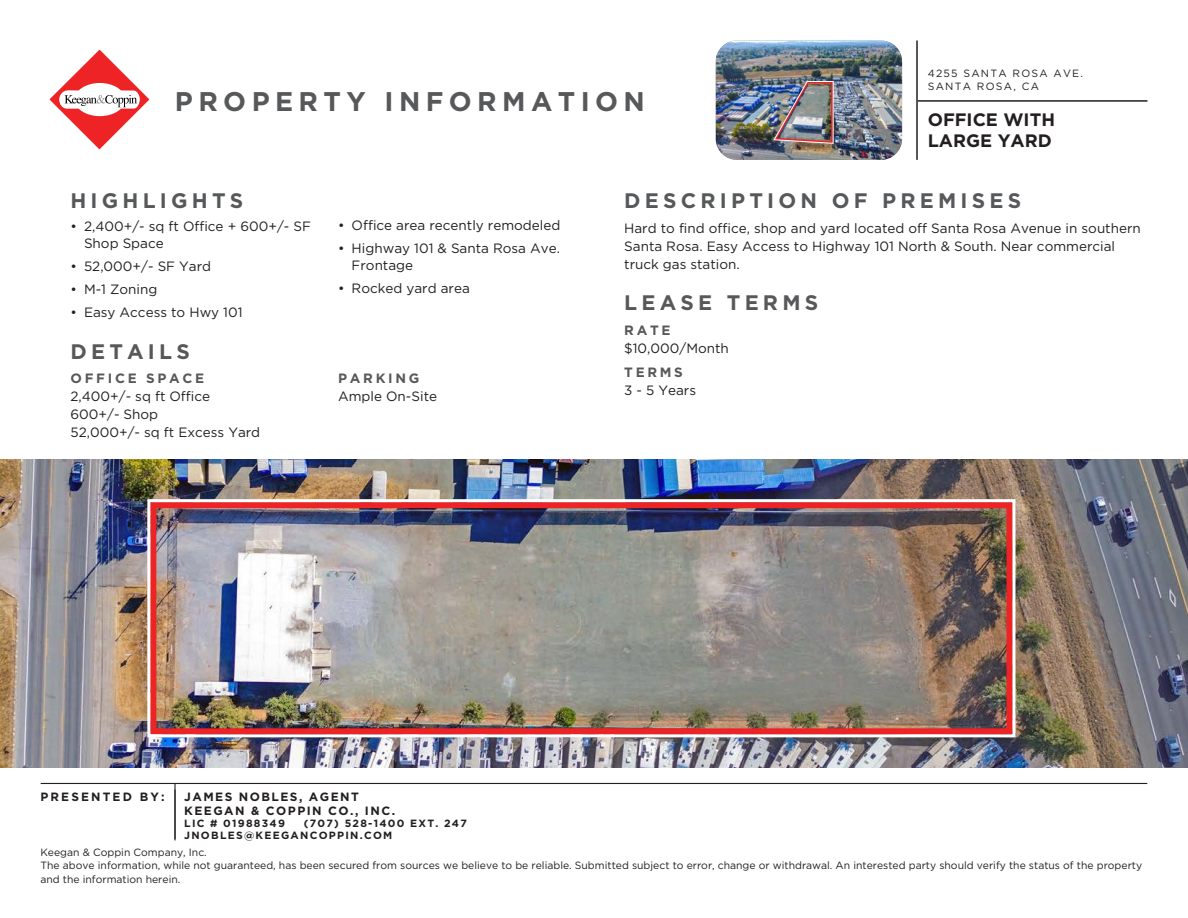
<style>
.page{position:relative;width:1188px;height:918px;background:#fff}
.page>*{position:absolute;margin:0;border:0;box-sizing:border-box;transform-origin:0 0}
.page_title{font:700 27px "Gotham";letter-spacing:.2em;color:#57585a}
.t1{font:700 21px "Gotham";letter-spacing:.2em;color:#57585a}
.t2{font:700 18px/21px "Gotham";color:#231f20}
.body_text{font:13.5px/18px "Gotham";color:#231f20}
.subheader{font:700 13.5px "Gotham";letter-spacing:.2em;color:#57585a}
.t3{font:700 12px/13.5px "Gotham";letter-spacing:.12em;color:#231f20}
.t4{font:700 12px "Gotham";letter-spacing:.18em;color:#231f20}
.t5{font:10.5px/13.5px "Gotham";color:#231f20}
.t6{font:700 10.5px/12px "Gotham";letter-spacing:.12em;color:#231f20}
.t7{font:10.5px/12.6px "Gotham";letter-spacing:.12em;color:#231f20}
</style>
<div class="page">
<img style="left:0;top:459px;width:1188px;height:309px">
<img style="left:146px;top:498px;width:871px;height:241px">
<hr style="left:41px;top:783px;width:1106px;height:1px;background:#231f20">
<hr style="left:174px;top:784px;width:2px;height:56px;background:#231f20">
<hr style="left:918px;top:100px;width:230px;height:2px;background:#231f20">
<hr style="left:916px;top:40px;width:2px;height:120px;background:#231f20">
<svg style="left:50px;top:50px;width:99px;height:99px"></svg>
<img style="left:716px;top:40px;width:186px;height:120px">
<img style="left:773px;top:80px;width:61px;height:64px">
<p class="page_title" style="left:175px;top:86px;width:471px">PROPERTY INFORMATION</p>
<p class="t7" style="left:928px;top:67px;width:157px">4255 SANTA ROSA AVE.<br>SANTA ROSA, CA</p>
<h3 class="t2" style="left:928px;top:109px;width:129px">OFFICE WITH<br>LARGE YARD</h3>
<p class="t1" style="left:70px;top:188px;width:174px">HIGHLIGHTS</p>
<p class="body_text" style="left:84px;top:218px;width:228px;line-height:16.5px;text-indent:-14px">• 2,400+/- sq ft Office + 600+/- SF<br>Shop Space</p>
<p class="body_text" style="left:70px;top:257px;width:142px">• 52,000+/- SF Yard</p>
<p class="body_text" style="left:70px;top:280px;width:88px">• M-1 Zoning</p>
<p class="body_text" style="left:70px;top:303px;width:174px">• Easy Access to Hwy 101</p>
<p class="t1" style="left:70px;top:339px;width:121px">DETAILS</p>
<p class="subheader" style="left:70px;top:371px;width:135px">OFFICE SPACE</p>
<p class="body_text" style="left:70px;top:387px;width:191px">2,400+/- sq ft Office<br>600+/- Shop<br>52,000+/- sq ft Excess Yard</p>
<p class="body_text" style="left:338px;top:216px;width:224px">• Office area recently remodeled</p>
<p class="body_text" style="left:352px;top:240px;width:210px;line-height:16.5px;text-indent:-14px">• Highway 101 &amp; Santa Rosa Ave.<br>Frontage</p>
<p class="body_text" style="left:338px;top:279px;width:133px">• Rocked yard area</p>
<p class="subheader" style="left:338px;top:370px;width:83px">PARKING</p>
<p class="body_text" style="left:338px;top:387px;width:100px">Ample On-Site</p>
<p class="t1" style="left:624px;top:188px;width:398px">DESCRIPTION OF PREMISES</p>
<p class="body_text" style="left:624px;top:219px;width:518px">Hard to find office, shop and yard located off Santa Rosa Avenue in southern<br>Santa Rosa. Easy Access to Highway 101 North &amp; South. Near commercial truck gas station.</p>
<p class="t1" style="left:624px;top:290px;width:195px">LEASE TERMS</p>
<p class="subheader" style="left:624px;top:322px;width:48px">RATE</p>
<p class="body_text" style="left:624px;top:339px;width:106px">$10,000/Month</p>
<p class="subheader" style="left:624px;top:365px;width:60px">TERMS</p>
<p class="body_text" style="left:624px;top:381px;width:73px">3 - 5 Years</p>
<p class="t4" style="left:40px;top:789px;width:126px">PRESENTED BY:</p>
<p class="t3" style="left:184px;top:790px;width:212px">JAMES NOBLES, AGENT<br>KEEGAN &amp; COPPIN CO., INC.</p>
<p class="t6" style="left:184px;top:817px;width:102px">LIC # 01988349</p>
<p class="t6" style="left:184px;top:817px;width:284px;text-indent:120px">(707) 528-1400 EXT. 247<br>JNOBLES@KEEGANCOPPIN.COM</p>
<p class="t5" style="left:40px;top:845px;width:1103px">Keegan &amp; Coppin Company, Inc.<br>The above information, while not guaranteed, has been secured from sources we believe to be reliable. Submitted subject to error, change or withdrawal. An interested party should verify the status of the property and the information herein.</p>
</div>
